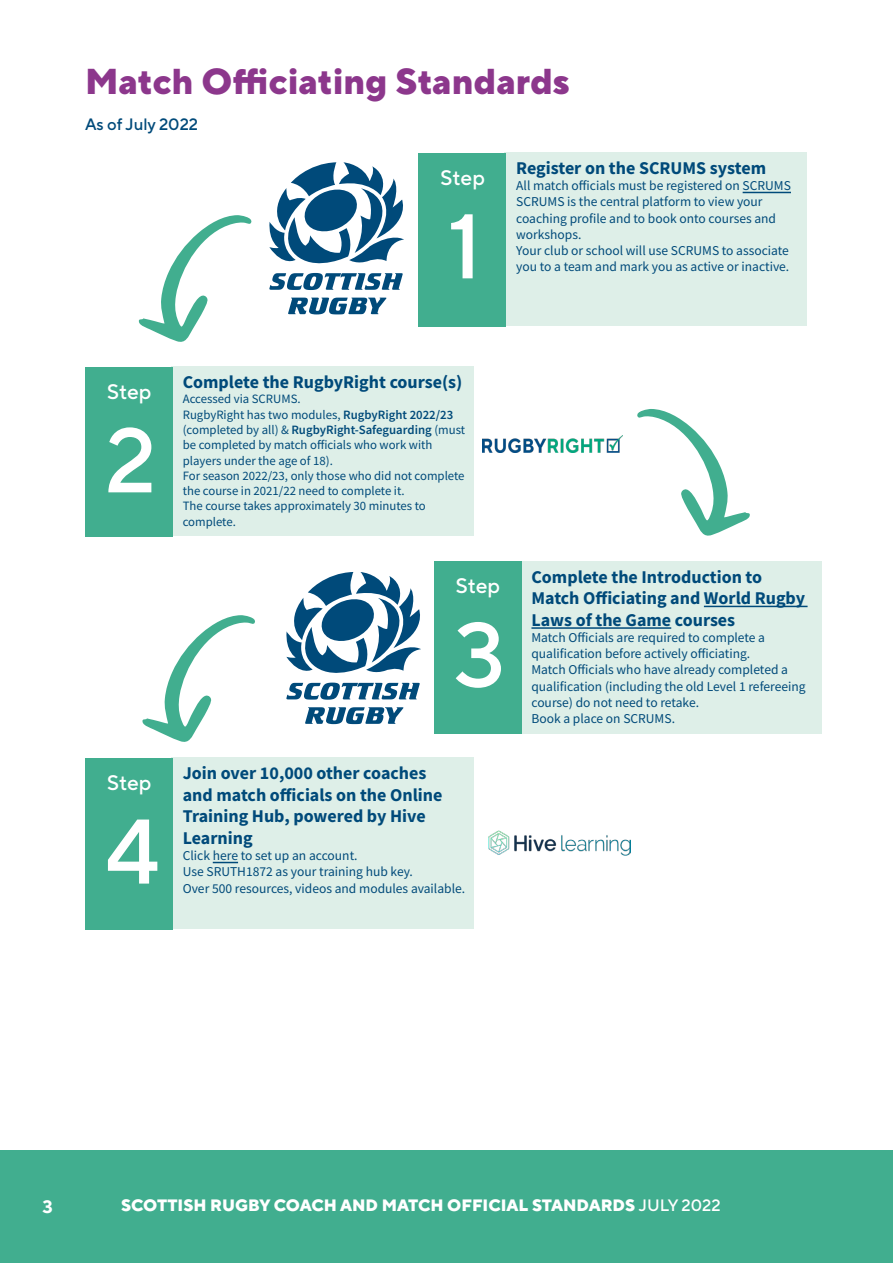
<style>
.page{position:relative;width:893px;height:1263px;background:#fff}
.page>*{position:absolute;margin:0;border:0;box-sizing:border-box;transform-origin:0 0}
.t1{font:500 91.5px "TT Norms Pro";color:#fff}
.t2{font:800 36px "TT Norms Pro";color:#8c378c}
.t3{font:500 21px "TT Norms Pro";color:#fff}
.t4{font:700 18px/21.6px "Source Sans Pro";color:#004a7a}
.t5{font:700 18px "TT Norms Pro";color:#fff}
.t6{font:800 16.5px "TT Norms Pro";color:#fff}
.t7{font:500 16.5px "TT Norms Pro";color:#004a7a}
.t8{font:13.5px/16.2px "Source Sans Pro";color:#004a7a}
.t9{font:12.75px/15.3px "Source Sans Pro";color:#004a7a}
.s1{font-weight:600}
.s2{font-weight:500}
</style>
<div class="page">
<img style="left:482px;top:436px;width:140px;height:16px">
<img style="left:488px;top:830px;width:143px;height:25px">
<div style="left:504px;top:152px;width:303px;height:174px;background:#deefe8"></div>
<div style="left:418px;top:153px;width:88px;height:173px;background:#41ae8f"></div>
<hr style="left:743px;top:192px;width:48px;height:1px;background:#004a7a">
<svg style="left:269px;top:162px;width:135px;height:128px"></svg>
<svg style="left:288px;top:298px;width:98px;height:16px"></svg>
<div style="left:171px;top:366px;width:303px;height:170px;background:#deefe8"></div>
<div style="left:85px;top:367px;width:88px;height:169px;background:#41ae8f"></div>
<svg style="left:286px;top:572px;width:135px;height:128px"></svg>
<svg style="left:305px;top:707px;width:98px;height:17px"></svg>
<div style="left:519px;top:561px;width:303px;height:172px;background:#deefe8"></div>
<div style="left:434px;top:561px;width:87px;height:172px;background:#41ae8f"></div>
<hr style="left:704px;top:606px;width:104px;height:1px;background:#004a7a">
<hr style="left:531px;top:627px;width:140px;height:2px;background:#004a7a">
<div style="left:171px;top:758px;width:303px;height:171px;background:#deefe8"></div>
<div style="left:85px;top:758px;width:88px;height:171px;background:#41ae8f"></div>
<svg style="left:213px;top:862px;width:25px;height:1px"></svg>
<svg style="left:138px;top:215px;width:114px;height:127px"></svg>
<svg style="left:142px;top:615px;width:113px;height:127px"></svg>
<svg style="left:637px;top:409px;width:113px;height:127px"></svg>
<div style="left:0;top:1150px;width:893px;height:113px;background:#41ae8f"></div>
<h2 class="t2" style="left:85px;top:55px;width:486px">Match Officiating Standards</h2>
<p class="t7" style="left:85px;top:112px;width:115px">As of July 2022</p>
<h3 class="t4" style="left:516px;top:157px;width:251px">Register on the SCRUMS system</h3>
<p class="t8" style="left:516px;top:178px;width:276px">All match officials must be registered on SCRUMS SCRUMS is the central platform to view your coaching profile and to book onto courses and workshops.<br>Your club or school will use SCRUMS to associate you to a team and mark you as active or inactive.</p>
<h3 class="t3" style="left:441px;top:162px;width:46px">Step</h3>
<h1 class="t1" style="left:448px;top:180px;width:35px">1</h1>
<h3 class="t3" style="left:107px;top:376px;width:46px">Step</h3>
<h1 class="t1" style="left:105px;top:393px;width:53px">2</h1>
<h3 class="t4" style="left:183px;top:371px;width:281px">Complete the RugbyRight course(s)</h3>
<p class="t9" style="left:183px;top:391px;width:284px">Accessed via SCRUMS.<br>RugbyRight has two modules, <span class="s1">RugbyRight 2022/23 </span>(completed by all) &amp; <span class="s1">RugbyRight-Safeguarding</span> (must be completed by match officials who work with players under the age of 18).<br>For season 2022/23, only those who did not complete the course in 2021/22 need to complete it.<br>The course takes approximately 30 minutes to complete.</p>
<h3 class="t3" style="left:456px;top:570px;width:46px">Step</h3>
<h1 class="t1" style="left:454px;top:588px;width:53px">3</h1>
<h3 class="t3" style="left:107px;top:767px;width:46px">Step</h3>
<h1 class="t1" style="left:105px;top:785px;width:55px">4</h1>
<h3 class="t4" style="left:183px;top:762px;width:261px">Join over 10,000 other coaches and match officials on the Online<br>Training Hub, powered by Hive<br>Learning</h3>
<p class="t8" style="left:183px;top:848px;width:284px">Click here to set up an account.<br>Use SRUTH1872 as your training hub key.<br>Over 500 resources, videos and modules available.</p>
<h3 class="t4" style="left:531px;top:565px;width:275px">Complete the Introduction to<br>Match Officiating and World Rugby<br>Laws of the Game courses</h3>
<p class="t8" style="left:531px;top:629px;width:276px">Match Officials are required to complete a qualification before actively officiating.<br>Match Officials who have already completed a qualification (including the old Level 1 refereeing course) do not need to retake.<br>Book a place on SCRUMS.</p>
<h3 class="t5" style="left:42px;top:1193px;width:12px">3</h3>
<p class="t6" style="left:121px;top:1193px;width:601px">SCOTTISH RUGBY COACH AND MATCH OFFICIAL STANDARDS <span class="s2">JULY 2022</span></p>
</div>
